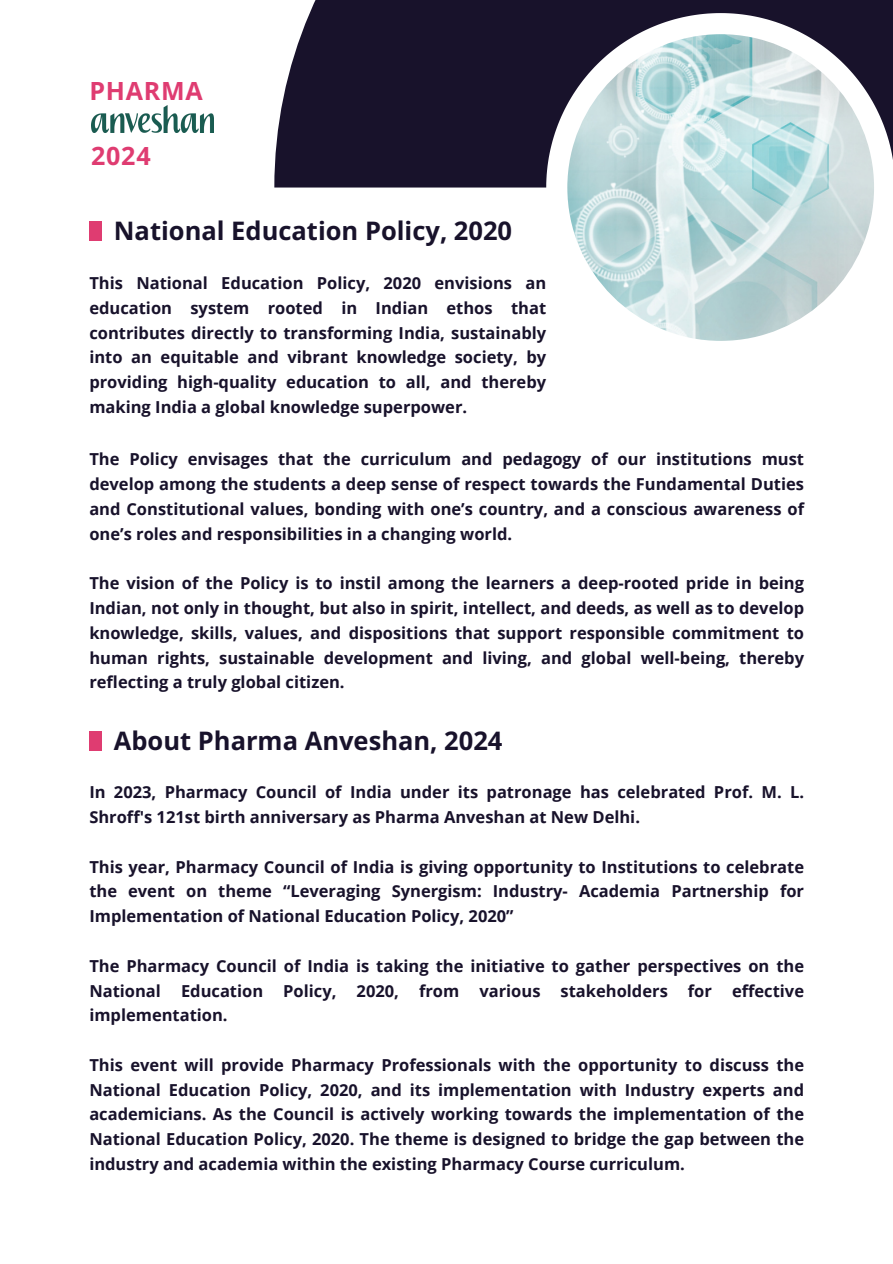
<style>
.page{position:relative;width:893px;height:1264px;background:#fff}
.page>*{position:absolute;margin:0;border:0;box-sizing:border-box;transform-origin:0 0}
.t1{font:700 25.5px "Open Sans";color:#18122b}
.t2{font:700 25.05px "Open Sans";letter-spacing:.03em;color:#df3c71}
.t3{font:700 16.5px/24.8px "Open Sans";color:#18122b;text-align:justify}
</style>
<div class="page">
<div style="left:274px;top:0;width:618px;height:187px;background:#18122b"></div>
<svg style="left:546px;top:13px;width:346px;height:328px"></svg>
<img style="left:567px;top:34px;width:307px;height:307px;border-radius:50%">
<div style="left:89px;top:221px;width:12px;height:20px;background:#df3c71"></div>
<div style="left:89px;top:730px;width:12px;height:20px;background:#df3c71"></div>
<img style="left:91px;top:105px;width:123px;height:27px">
<p class="t2" style="left:89px;top:73px;width:115px">PHARMA</p>
<p class="t2" style="left:91px;top:139px;width:61px">2024</p>
<p class="t1" style="left:114px;top:213px;width:400px">National Education Policy, 2020</p>
<p class="t3" style="left:89px;top:270px;width:458px">This National Education Policy, 2020 envisions an education system rooted in Indian ethos that contributes directly to transforming India, sustainably into an equitable and vibrant knowledge society, by providing high-quality education to all, and thereby making India a global knowledge superpower.</p>
<p class="t3" style="left:89px;top:446px;width:716px">The Policy envisages that the curriculum and pedagogy of our institutions must develop among the students a deep sense of respect towards the Fundamental Duties and Constitutional values, bonding with one’s country, and a conscious awareness of one’s roles and responsibilities in a changing world.</p>
<h1 class="t3" style="left:89px;top:570px;width:716px">The vision of the Policy is to instil among the learners a deep-rooted pride in being Indian, not only in thought, but also in spirit, intellect, and deeds, as well as to develop knowledge, skills, values, and dispositions that support responsible commitment to human rights, sustainable development and living, and global well-being, thereby reflecting a truly global citizen.</h1>
<h2 class="t1" style="left:114px;top:722px;width:390px">About Pharma Anveshan, 2024</h2>
<p class="t3" style="left:89px;top:779px;width:716px">In 2023, Pharmacy Council of India under its patronage has celebrated Prof. M. L.<br>Shroff's 121st birth anniversary as Pharma Anveshan at New Delhi.</p>
<h2 class="t3" style="left:89px;top:853px;width:716px">This year, Pharmacy Council of India is giving opportunity to Institutions to celebrate the event on theme “Leveraging Synergism: Industry- Academia Partnership for Implementation of National Education Policy, 2020”</h2>
<h2 class="t3" style="left:89px;top:952px;width:716px">The Pharmacy Council of India is taking the initiative to gather perspectives on the National Education Policy, 2020, from various stakeholders for effective implementation.</h2>
<p class="t3" style="left:89px;top:1051px;width:716px">This event will provide Pharmacy Professionals with the opportunity to discuss the National Education Policy, 2020, and its implementation with Industry experts and academicians. As the Council is actively working towards the implementation of the National Education Policy, 2020. The theme is designed to bridge the gap between the industry and academia within the existing Pharmacy Course curriculum.</p>
</div>
